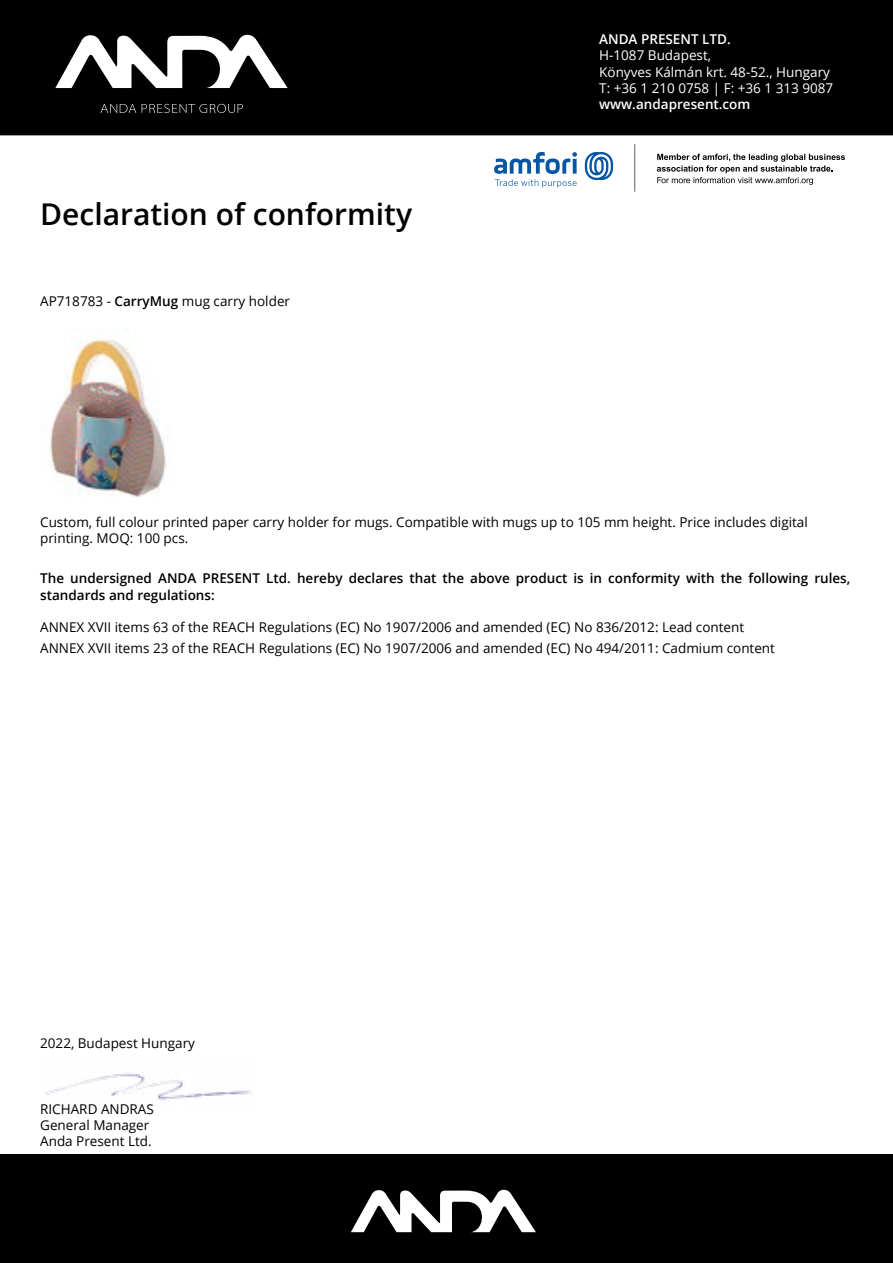
<style>
.page{position:relative;width:893px;height:1263px;background:#fff}
.page>*{position:absolute;margin:0;border:0;box-sizing:border-box;transform-origin:0 0}
.t1{font:600 30px "Open Sans";color:#000}
.t2{font:13.5px/16.2px "Open Sans";color:#000}
.t3{font:600 13.5px/16.2px "Open Sans";color:#000}
.t4{font:13.5px/16.2px "Open Sans";color:#fff}
.t5{font:600 13.5px "Open Sans";color:#fff}
.s1{font-weight:600}
</style>
<div class="page">
<div style="left:0;top:0;width:893px;height:135px;background:#000"></div>
<div style="left:0;top:1154px;width:893px;height:109px;background:#000"></div>
<svg style="left:55px;top:34px;width:233px;height:54px"></svg>
<svg style="left:100px;top:104px;width:143px;height:9px"></svg>
<img style="left:49px;top:339px;width:118px;height:158px">
<svg style="left:351px;top:1189px;width:185px;height:43px"></svg>
<svg style="left:585px;top:152px;width:28px;height:28px"></svg>
<svg style="left:494px;top:152px;width:83px;height:36px"></svg>
<hr style="left:634px;top:144px;width:1px;height:47px;background:#686e79">
<svg style="left:657px;top:154px;width:188px;height:31px"></svg>
<img style="left:45px;top:1073px;width:207px;height:28px">
<h1 class="t1" style="left:40px;top:193px;width:373px">Declaration of conformity</h1>
<p class="t2" style="left:40px;top:292px;width:251px">AP718783 - <span class="s1">CarryMug</span> mug carry holder</p>
<p class="t5" style="left:599px;top:30px;width:133px">ANDA PRESENT LTD.</p>
<p class="t4" style="left:599px;top:47px;width:236px">H-1087 Budapest,<br>Könyves Kálmán krt. 48-52., Hungary<br>T: +36 1 210 0758 | F: +36 1 313 9087</p>
<p class="t5" style="left:599px;top:95px;width:153px">www.andapresent.com</p>
<p class="t2" style="left:40px;top:514px;width:769px">Custom, full colour printed paper carry holder for mugs. Compatible with mugs up to 105 mm height. Price includes digital printing. MOQ: 100 pcs.</p>
<p class="t3" style="left:40px;top:570px;width:812px">The undersigned ANDA PRESENT Ltd. hereby declares that the above product is in conformity with the following rules, standards and regulations:</p>
<p class="t2" style="left:40px;top:617px;width:736px;line-height:20.4px">ANNEX XVII items 63 of the REACH Regulations (EC) No 1907/2006 and amended (EC) No 836/2012: Lead content<br>ANNEX XVII items 23 of the REACH Regulations (EC) No 1907/2006 and amended (EC) No 494/2011: Cadmium content</p>
<p class="t2" style="left:40px;top:1034px;width:156px">2022, Budapest Hungary</p>
<p class="t2" style="left:40px;top:1100px;width:115px">RICHARD ANDRAS<br>General Manager<br>Anda Present Ltd.</p>
</div>
